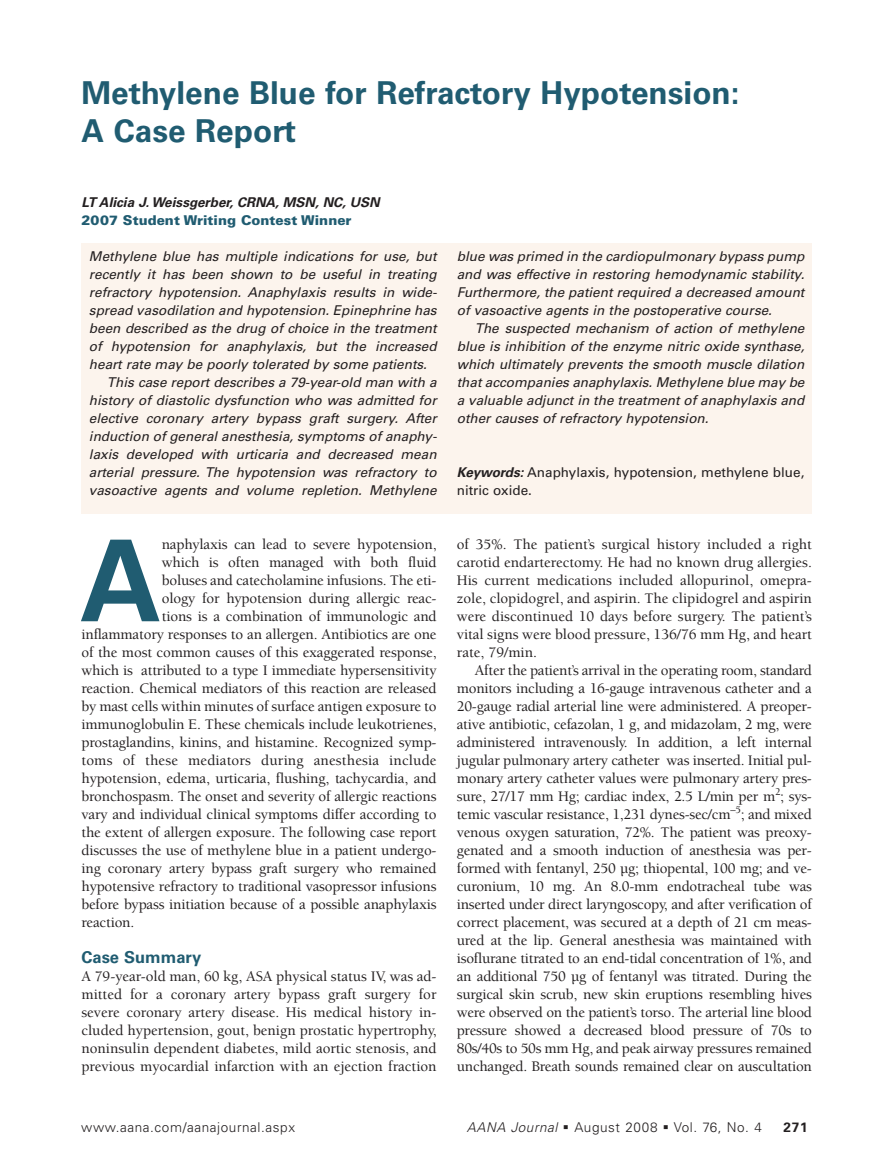
<style>
.page{position:relative;width:878px;height:1175px;background:#fff}
.page>*{position:absolute;margin:0;border:0;box-sizing:border-box;transform-origin:0 0}
.t1{font:700 112.8px "Univers";color:#205c71}
.t2{font:700 31.5px/37.5px "Univers";color:#205c71}
.t3{font:700 16.5px "Univers";color:#205c71}
.t4{font:500 15px/18px "Berkeley";letter-spacing:-.01em;color:#231f20;text-align:justify}
.t5{font:500 15px "Berkeley";letter-spacing:.01em;color:#231f20}
.t6{font:italic 13.5px/18px "Univers";color:#231f20;text-align:justify}
.t7{font:13.5px/18px "Univers";color:#231f20}
.t8{font:300 13.5px "Univers";letter-spacing:.045em;color:#231f20}
.t9{font:italic 700 13.5px "Univers";color:#231f20}
.t10{font:900 13.5px "Univers";color:#205c71}
.t11{font:italic 300 13.5px "Univers";letter-spacing:.045em;color:#231f20}
.t12{font:700 13.5px "Univers";color:#231f20}
.s1{font-weight:700;font-style:italic}
</style>
<div class="page">
<div style="left:81px;top:243px;width:731px;height:270px;background:#fcf4ed"></div>
<h2 class="t2" style="left:81px;top:77px;width:659px">Methylene Blue for Refractory Hypotension:<br>A Case Report</h2>
<p class="t9" style="left:81px;top:197px;width:300px">LT Alicia J. Weissgerber, CRNA, MSN, NC, USN</p>
<p class="t10" style="left:81px;top:215px;width:271px">2007 Student Writing Contest Winner</p>
<p class="t6" style="left:89px;top:248px;width:349px">Methylene blue has multiple indications for use, but</p>
<p class="t6" style="left:89px;top:266px;width:349px">recently it has been shown to be useful in treating</p>
<p class="t6" style="left:89px;top:284px;width:349px">refractory hypotension. Anaphylaxis results in wide-</p>
<p class="t6" style="left:89px;top:302px;width:349px">spread vasodilation and hypotension. Epinephrine has</p>
<p class="t6" style="left:89px;top:320px;width:349px">been described as the drug of choice in the treatment</p>
<p class="t6" style="left:89px;top:338px;width:349px">of hypotension for anaphylaxis, but the increased</p>
<p class="t6" style="left:89px;top:356px;width:339px">heart rate may be poorly tolerated by some patients.</p>
<p class="t6" style="left:107px;top:374px;width:331px">This case report describes a 79-year-old man with a</p>
<p class="t6" style="left:89px;top:392px;width:349px">history of diastolic dysfunction who was admitted for</p>
<p class="t6" style="left:89px;top:410px;width:349px">elective coronary artery bypass graft surgery. After</p>
<p class="t6" style="left:89px;top:428px;width:349px">induction of general anesthesia, symptoms of anaphy-</p>
<p class="t6" style="left:89px;top:446px;width:349px">laxis developed with urticaria and decreased mean</p>
<p class="t6" style="left:89px;top:464px;width:349px">arterial pressure. The hypotension was refractory to</p>
<p class="t6" style="left:89px;top:482px;width:349px">vasoactive agents and volume repletion. Methylene</p>
<h1 class="t1" style="left:80px;top:540px;width:83px">A</h1>
<p class="t4" style="left:162px;top:537px;width:276px">naphylaxis can lead to severe hypotension,</p>
<p class="t4" style="left:162px;top:555px;width:276px">which is often managed with both fluid</p>
<p class="t4" style="left:162px;top:573px;width:276px">boluses and catecholamine infusions. The eti-</p>
<p class="t4" style="left:162px;top:591px;width:276px">ology for hypotension during allergic reac-</p>
<p class="t4" style="left:162px;top:609px;width:276px">tions is a combination of immunologic and</p>
<p class="t4" style="left:81px;top:627px;width:356px">inflammatory responses to an allergen. Antibiotics are one</p>
<p class="t4" style="left:81px;top:645px;width:356px">of the most common causes of this exaggerated response,</p>
<p class="t4" style="left:81px;top:663px;width:356px">which is attributed to a type I immediate hypersensitivity</p>
<p class="t4" style="left:81px;top:681px;width:356px">reaction. Chemical mediators of this reaction are released</p>
<p class="t4" style="left:81px;top:699px;width:356px">by mast cells within minutes of surface antigen exposure to</p>
<p class="t4" style="left:81px;top:717px;width:356px">immunoglobulin E. These chemicals include leukotrienes,</p>
<p class="t4" style="left:81px;top:735px;width:356px">prostaglandins, kinins, and histamine. Recognized symp-</p>
<p class="t5" style="left:81px;top:754px;width:356px">toms of these mediators during anesthesia include</p>
<p class="t4" style="left:81px;top:771px;width:356px">hypotension, edema, urticaria, flushing, tachycardia, and</p>
<p class="t4" style="left:81px;top:789px;width:356px">bronchospasm. The onset and severity of allergic reactions</p>
<p class="t4" style="left:81px;top:807px;width:356px">vary and individual clinical symptoms differ according to</p>
<p class="t4" style="left:81px;top:825px;width:356px">the extent of allergen exposure. The following case report</p>
<p class="t4" style="left:81px;top:843px;width:356px">discusses the use of methylene blue in a patient undergo-</p>
<p class="t4" style="left:81px;top:861px;width:356px">ing coronary artery bypass graft surgery who remained</p>
<p class="t4" style="left:81px;top:879px;width:356px">hypotensive refractory to traditional vasopressor infusions</p>
<p class="t4" style="left:81px;top:897px;width:356px">before bypass initiation because of a possible anaphylaxis</p>
<p class="t4" style="left:81px;top:915px;width:54px">reaction.</p>
<p class="t3" style="left:81px;top:951px;width:121px">Case Summary</p>
<p class="t4" style="left:81px;top:969px;width:356px">A 79-year-old man, 60 kg, ASA physical status IV, was ad&shy;mitted for a coronary artery bypass graft surgery for severe coronary artery disease. His medical history in&shy;cluded hypertension, gout, benign prostatic hypertrophy, noninsulin dependent diabetes, mild aortic stenosis, and previous myocardial infarction with an ejection fraction</p>
<p class="t6" style="left:457px;top:248px;width:349px">blue was primed in the cardiopulmonary bypass pump and was effective in restoring hemodynamic stability.<br>Furthermore, the patient required a decreased amount of vasoactive agents in the postoperative course.</p>
<p class="t6" style="left:457px;top:320px;width:349px;text-indent:18px">The suspected mechanism of action of methylene blue is inhibition of the enzyme nitric oxide synthase, which ultimately prevents the smooth muscle dilation that accompanies anaphylaxis. Methylene blue may be a valuable adjunct in the treatment of anaphylaxis and other causes of refractory hypotension.</p>
<p class="t7" style="left:457px;top:464px;width:349px"><span class="s1">Keywords:</span> Anaphylaxis, hypotension, methylene blue, nitric oxide.</p>
<p class="t4" style="left:457px;top:537px;width:356px">of 35%. The patient’s surgical history included a right carotid endarterectomy. He had no known drug allergies.<br>His current medications included allopurinol, omepra&shy;zole, clopidogrel, and aspirin. The clipidogrel and aspirin were discontinued 10 days before surgery. The patient’s vital signs were blood pressure, 136/76 mm Hg, and heart rate, 79/min.</p>
<p class="t4" style="left:457px;top:663px;width:356px;text-indent:18px">After the patient’s arrival in the operating room, standard monitors including a 16-gauge intravenous catheter and a 20-gauge radial arterial line were administered. A preoper&shy;ative antibiotic, cefazolan, 1 g, and midazolam, 2 mg, were administered intravenously. In addition, a left internal jugular pulmonary artery catheter was inserted. Initial pul&shy;monary artery catheter values were pulmonary artery pres&shy;sure, 27/17 mm Hg; cardiac index, 2.5 L/min per m<sup>2</sup>; sys&shy;temic vascular resistance, 1,231 dynes-sec/cm<sup>–5</sup>; and mixed venous oxygen saturation, 72%. The patient was preoxy&shy;genated and a smooth induction of anesthesia was per&shy;formed with fentanyl, 250 µg; thiopental, 100 mg; and ve&shy;curonium, 10 mg. An 8.0-mm endotracheal tube was inserted under direct laryngoscopy, and after verification of correct placement, was secured at a depth of 21 cm meas&shy;ured at the lip. General anesthesia was maintained with isoflurane titrated to an end-tidal concentration of 1%, and an additional 750 µg of fentanyl was titrated. During the surgical skin scrub, new skin eruptions resembling hives were observed on the patient’s torso. The arterial line blood pressure showed a decreased blood pressure of 70s to 80s/40s to 50s mm Hg, and peak airway pressures remained unchanged. Breath sounds remained clear on auscultation</p>
<p class="t8" style="left:81px;top:1121px;width:215px">www.aana.com/aanajournal.aspx</p>
<p class="t11" style="left:467px;top:1121px;width:92px">AANA Journal</p>
<p class="t8" style="left:574px;top:1121px;width:189px">August 2008 Vol. 76, No. 4</p>
<p class="t12" style="left:783px;top:1121px;width:26px">271</p>
</div>
